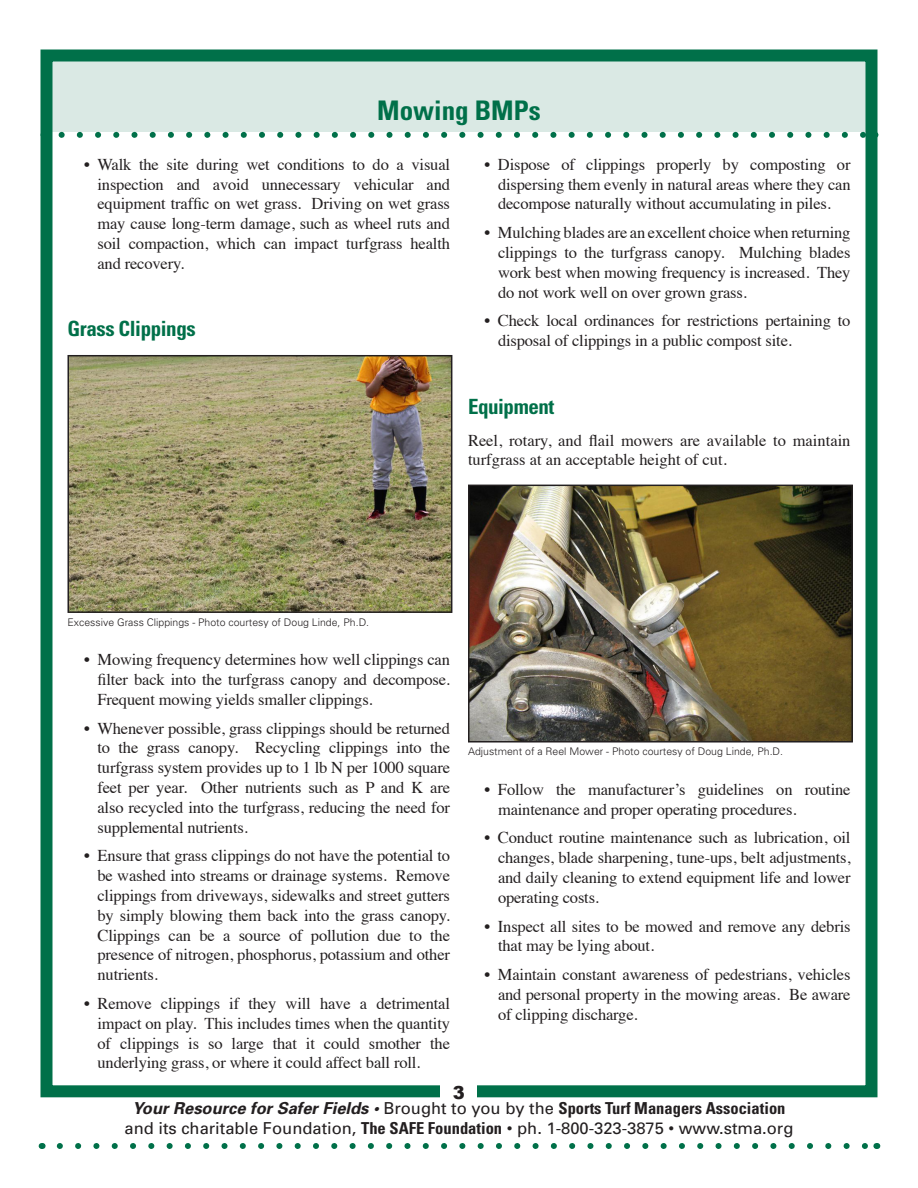
<style>
.page{position:relative;width:918px;height:1188px;background:#fff}
.page>*{position:absolute;margin:0;border:0;box-sizing:border-box;transform-origin:0 0}
.t1{font:700 condensed 27px "Univers";color:#007049}
.Subhead_1{font:700 condensed 21px "Univers";letter-spacing:-.02em;color:#007049}
.t2{font:900 18px "Arial";color:#231f20}
.Body_Bullets{font:16.5px/19.8px "Times";letter-spacing:-.01em;color:#231f20;text-align:justify}
.t3{font:16.5px/19.8px "Univers";color:#231f20;text-align:center}
.Body{font:16.5px/19.8px "Times";color:#231f20}
.Photo_Cutline{font:300 10.5px "Univers";color:#231f20}
.s1{font-weight:700;font-style:italic}
.s2{font-weight:700;font-stretch:condensed}
</style>
<div class="page">
<div style="left:46px;top:51px;width:826px;height:81px;background:#dae9e4"></div>
<div style="left:40px;top:50px;width:838px;height:1047px;border:12px solid #007049"></div>
<svg style="left:60px;top:1143px;width:807px;height:6px"></svg>
<svg style="left:62px;top:132px;width:803px;height:6px"></svg>
<div style="left:441px;top:1080px;width:36px;height:25px;background:#fff"></div>
<img style="left:71px;top:358px;width:378px;height:252px">
<div style="left:68px;top:355px;width:384px;height:258px;border:2px solid #231f20"></div>
<img style="left:471px;top:488px;width:379px;height:252px">
<div style="left:468px;top:485px;width:385px;height:258px;border:2px solid #231f20"></div>
<h1 class="t1" style="left:377px;top:94px;width:165px">Mowing BMPs</h1>
<p class="Body_Bullets" style="left:98px;top:153px;width:354px;text-indent:-14px">• Walk the site during wet conditions to do a visual inspection and avoid unnecessary vehicular and equipment traffic on wet grass. Driving on wet grass may cause long-term damage, such as wheel ruts and soil compaction, which can impact turfgrass health and recovery.</p>
<p class="Subhead_1" style="left:68px;top:316px;width:130px">Grass Clippings</p>
<p class="Body_Bullets" style="left:498px;top:153px;width:354px;text-indent:-14px">• Dispose of clippings properly by composting or dispersing them evenly in natural areas where they can decompose naturally without accumulating in piles.</p>
<p class="Body_Bullets" style="left:498px;top:221px;width:354px;text-indent:-14px">• Mulching blades are an excellent choice when returning clippings to the turfgrass canopy. Mulching blades work best when mowing frequency is increased. They do not work well on over grown grass.</p>
<p class="Body_Bullets" style="left:498px;top:310px;width:354px;text-indent:-14px">• Check local ordinances for restrictions pertaining to disposal of clippings in a public compost site.</p>
<p class="Subhead_1" style="left:468px;top:393px;width:88px">Equipment</p>
<p class="Body" style="left:468px;top:429px;width:384px">Reel, rotary, and flail mowers are available to maintain turfgrass at an acceptable height of cut.</p>
<p class="Photo_Cutline" style="left:68px;top:615px;width:303px">Excessive Grass Clippings - Photo courtesy of Doug Linde, Ph.D.</p>
<p class="Body_Bullets" style="left:98px;top:648px;width:354px;text-indent:-14px">• Mowing frequency determines how well clippings can filter back into the turfgrass canopy and decompose.<br>Frequent mowing yields smaller clippings.</p>
<p class="Body_Bullets" style="left:98px;top:717px;width:354px;text-indent:-14px">• Whenever possible, grass clippings should be returned to the grass canopy. Recycling clippings into the turfgrass system provides up to 1 lb N per 1000 square feet per year. Other nutrients such as P and K are also recycled into the turfgrass, reducing the need for supplemental nutrients.</p>
<p class="Body_Bullets" style="left:98px;top:844px;width:354px;text-indent:-14px">• Ensure that grass clippings do not have the potential to be washed into streams or drainage systems. Remove clippings from driveways, sidewalks and street gutters by simply blowing them back into the grass canopy.<br>Clippings can be a source of pollution due to the presence of nitrogen, phosphorus, potassium and other nutrients.</p>
<p class="Body_Bullets" style="left:98px;top:992px;width:354px;text-indent:-14px">• Remove clippings if they will have a detrimental impact on play. This includes times when the quantity of clippings is so large that it could smother the underlying grass, or where it could affect ball roll.</p>
<p class="Photo_Cutline" style="left:468px;top:745px;width:317px">Adjustment of a Reel Mower - Photo courtesy of Doug Linde, Ph.D.</p>
<p class="Body_Bullets" style="left:498px;top:778px;width:354px;text-indent:-14px">• Follow the manufacturer’s guidelines on routine maintenance and proper operating procedures.</p>
<p class="Body_Bullets" style="left:498px;top:826px;width:354px;text-indent:-14px">• Conduct routine maintenance such as lubrication, oil changes, blade sharpening, tune-ups, belt adjustments, and daily cleaning to extend equipment life and lower operating costs.</p>
<p class="Body_Bullets" style="left:498px;top:915px;width:354px;text-indent:-14px">• Inspect all sites to be mowed and remove any debris that may be lying about.</p>
<p class="Body_Bullets" style="left:498px;top:963px;width:354px;text-indent:-14px">• Maintain constant awareness of pedestrians, vehicles and personal property in the mowing areas. Be aware of clipping discharge.</p>
<p class="t2" style="left:453px;top:1079px;width:14px">3</p>
<p class="t3" style="left:125px;top:1099px;width:670px"><span class="s1">Your Resource for Safer Fields •</span> Brought to you by the <span class="s2">Sports Turf Managers Association </span>and its charitable Foundation, <span class="s2">The SAFE Foundation</span> • ph. 1-800-323-3875 • www.stma.org</p>
</div>
